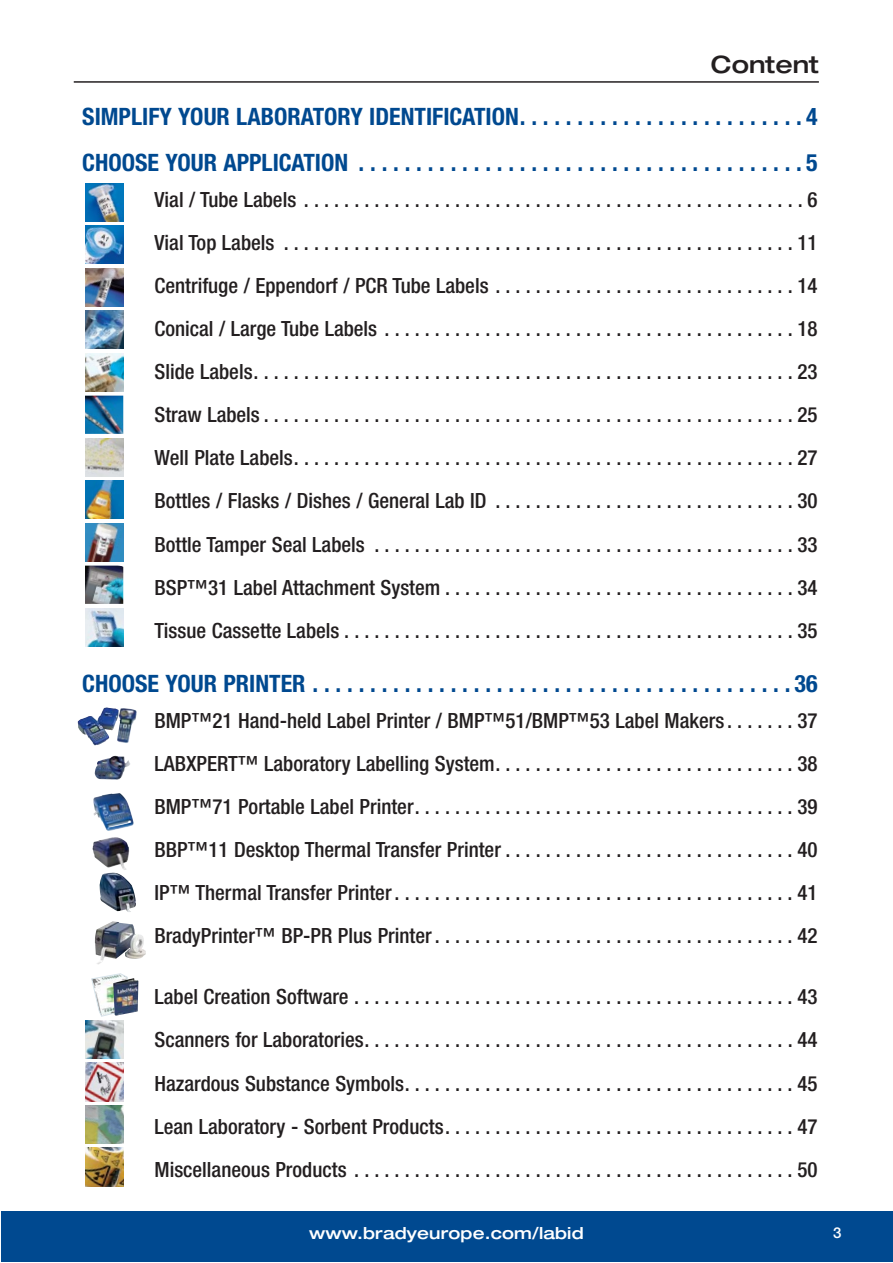
<style>
.page{position:relative;width:893px;height:1263px;background:#fff}
.page>*{position:absolute;margin:0;border:0;box-sizing:border-box;transform-origin:0 0}
.t1{font:700 condensed 24px/45.8px "Helvetica Neue LT Pro";color:#004990}
.t2{font:500 expanded 24px "Helvetica Neue LT Pro";color:#231f20}
.t3{font:500 condensed 21px/43.2px "Helvetica Neue LT Pro";color:#231f20;text-align:justify}
.t4{font:500 expanded 16.5px "Helvetica Neue LT Pro";letter-spacing:.01em;color:#fff}
.t5{font:500 15px "Helvetica Neue LT Pro";color:#fff}
</style>
<div class="page">
<div style="left:1px;top:1212px;width:891px;height:50px;background:#004990"></div>
<hr style="left:74px;top:81px;width:745px;height:2px;background:#231f20">
<img style="left:85px;top:183px;width:38px;height:38px">
<img style="left:85px;top:226px;width:38px;height:38px">
<img style="left:85px;top:268px;width:38px;height:38px">
<img style="left:85px;top:311px;width:38px;height:38px">
<img style="left:85px;top:353px;width:38px;height:38px">
<img style="left:85px;top:396px;width:38px;height:38px">
<img style="left:85px;top:438px;width:38px;height:38px">
<img style="left:85px;top:481px;width:38px;height:38px">
<img style="left:85px;top:523px;width:38px;height:38px">
<img style="left:85px;top:566px;width:38px;height:38px">
<img style="left:85px;top:608px;width:38px;height:38px">
<img style="left:94px;top:756px;width:36px;height:24px">
<img style="left:93px;top:793px;width:41px;height:38px">
<img style="left:92px;top:837px;width:37px;height:33px">
<img style="left:100px;top:873px;width:36px;height:39px">
<img style="left:95px;top:921px;width:51px;height:43px">
<img style="left:85px;top:1020px;width:38px;height:39px">
<img style="left:85px;top:1063px;width:38px;height:38px">
<img style="left:85px;top:1105px;width:38px;height:39px">
<svg style="left:91px;top:974px;width:36px;height:42px"></svg>
<img style="left:113px;top:978px;width:25px;height:38px">
<img style="left:85px;top:1148px;width:38px;height:38px">
<img style="left:78px;top:707px;width:39px;height:39px">
<img style="left:117px;top:708px;width:20px;height:35px">
<p class="t2" style="left:711px;top:55px;width:109px">Content</p>
<p class="t1" style="left:82px;top:96px;width:737px">SIMPLIFY YOUR LABORATORY IDENTIFICATION . . . . . . . . . . . . . . . . . . . . . . . . . 4<br>CHOOSE YOUR APPLICATION .......................................5</p>
<p class="t3" style="left:154px;top:179px;width:665px">Vial / Tube Labels ..................................................6<br>Vial Top Labels ...................................................11<br>Centrifuge / Eppendorf / PCR Tube Labels ..............................14<br>Conical / Large Tube Labels .........................................18<br>Slide Labels ......................................................23<br>Straw Labels .....................................................25<br>Well Plate Labels ..................................................27<br>Bottles / Flasks / Dishes / General Lab ID ..............................30<br>Bottle Tamper Seal Labels ..........................................33<br>BSP™31 Label Attachment System ...................................34<br>Tissue Cassette Labels .............................................35</p>
<p class="t1" style="left:82px;top:663px;width:737px">CHOOSE YOUR PRINTER ..........................................36</p>
<p class="t3" style="left:154px;top:700px;width:664px">BMP™21 Hand-held Label Printer / BMP™51/BMP™53 Label Makers . . . . . . . 37<br>LABXPERT™ Laboratory Labelling System . . . . . . . . . . . . . . . . . . . . . . . . . . . . . . 38<br>BMP™71 Portable Label Printer ......................................39<br>BBP™11 Desktop Thermal Transfer Printer . . . . . . . . . . . . . . . . . . . . . . . . . . . . . 40<br>IP™ Thermal Transfer Printer ........................................41<br>BradyPrinter™ BP-PR Plus Printer ....................................42</p>
<p class="t3" style="left:154px;top:977px;width:664px">Label Creation Software ............................................43<br>Scanners for Laboratories ...........................................44<br>Hazardous Substance Symbols .......................................45<br>Lean Laboratory - Sorbent Products ...................................47<br>Miscellaneous Products ............................................50</p>
<p class="t4" style="left:309px;top:1227px;width:276px">www.bradyeurope.com/labid</p>
<p class="t5" style="left:833px;top:1227px;width:10px">3</p>
</div>
